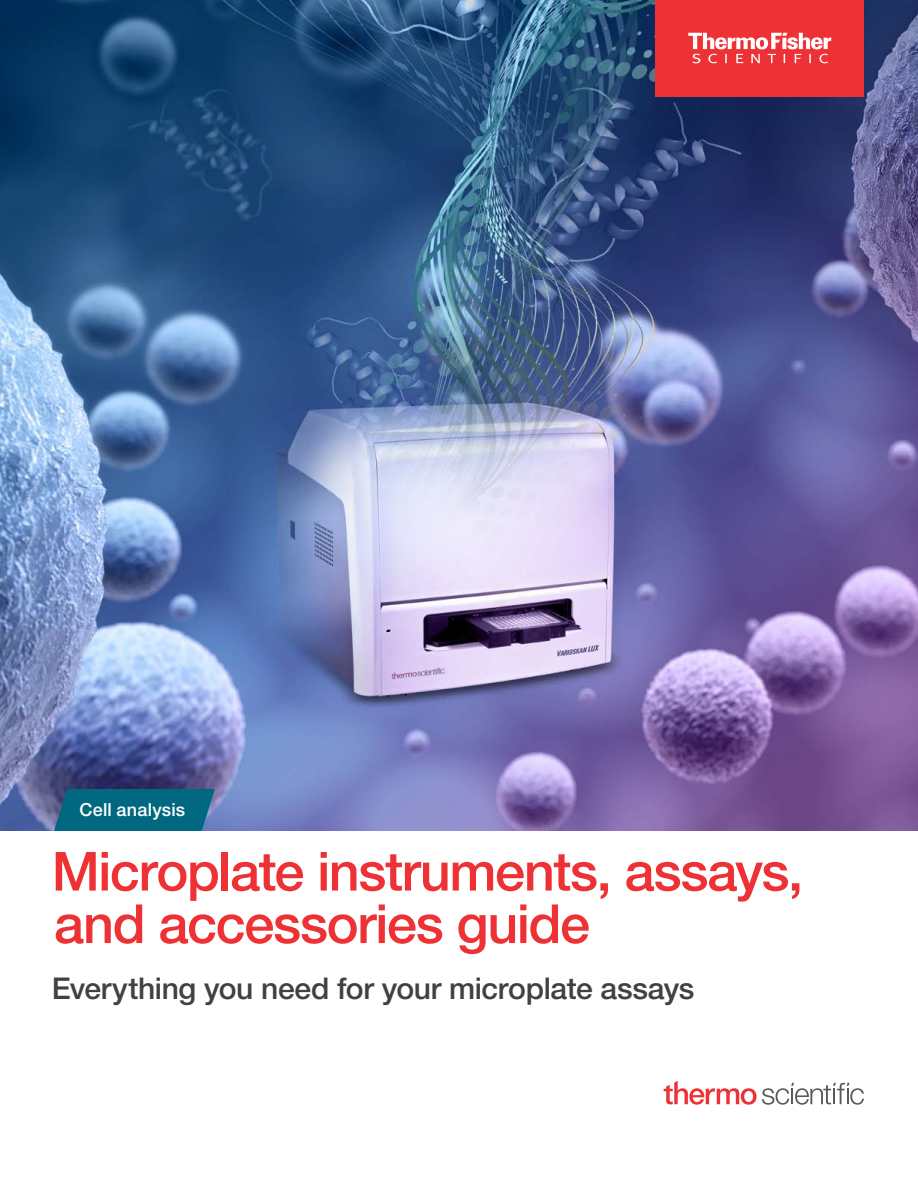
<style>
.page{position:relative;width:918px;height:1188px;background:#fff}
.page>*{position:absolute;margin:0;border:0;box-sizing:border-box;transform-origin:0 0}
.t1{font:500 54px/52.5px "Helvetica Neue LTW1 G";letter-spacing:-.025em;color:#ee3134}
.t2{font:500 30px "Helvetica Neue LTW1 G";letter-spacing:-.01em;color:#414042}
.t3{font:500 18px "Helvetica Neue LTW1 G";letter-spacing:.01em;color:#fff}
</style>
<div class="page">
<img style="left:0;top:0;width:918px;height:831px">
<svg style="left:54px;top:789px;width:161px;height:42px"></svg>
<svg style="left:664px;top:1081px;width:200px;height:24px"></svg>
<div style="left:656px;top:0;width:208px;height:96px;background:#ee3134"></div>
<svg style="left:688px;top:33px;width:143px;height:30px"></svg>
<p class="t3" style="left:80px;top:799px;width:107px">Cell analysis</p>
<p class="t1" style="left:52px;top:845px;width:753px">Microplate instruments, assays, and accessories guide</p>
<p class="t2" style="left:52px;top:971px;width:644px">Everything you need for your microplate assays</p>
</div>
